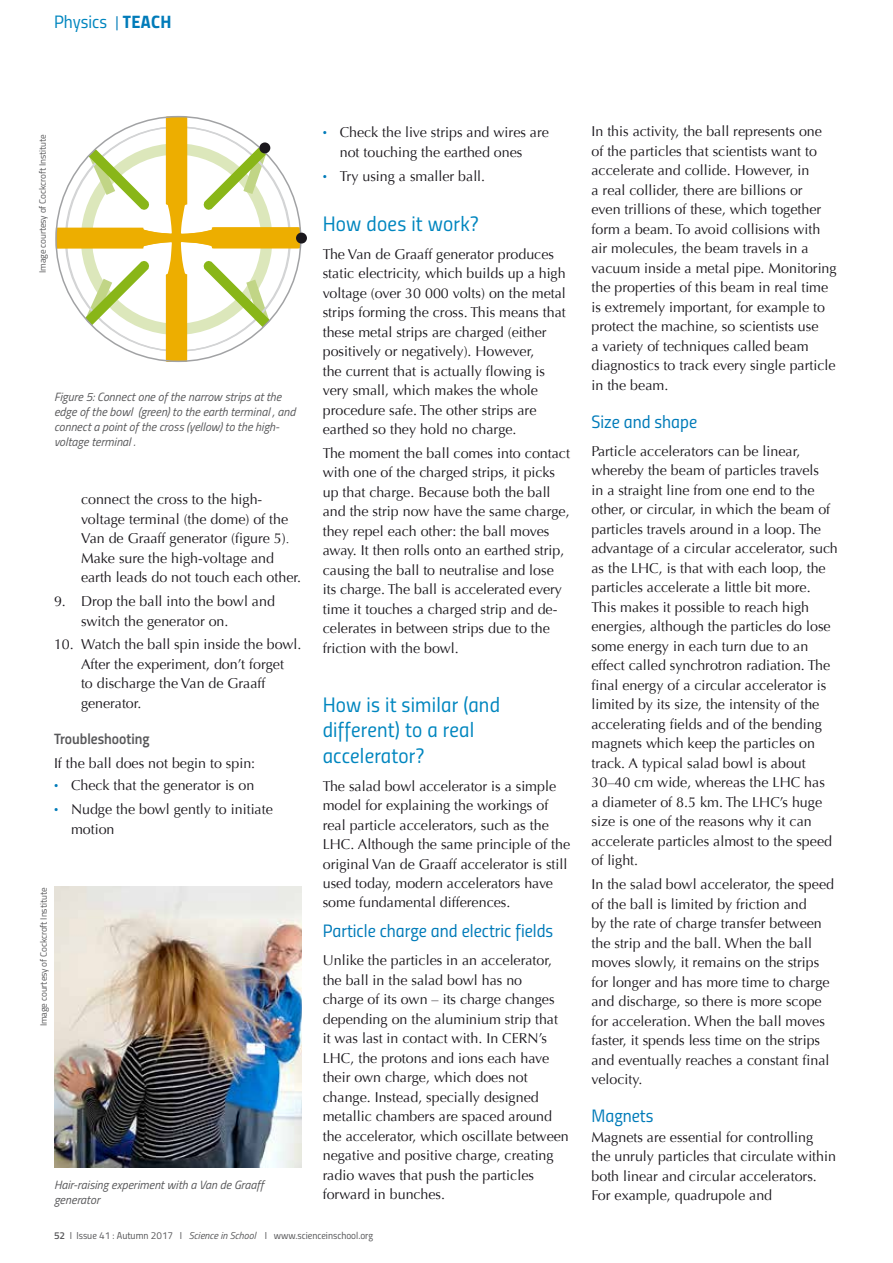
<style>
.page{position:relative;width:893px;height:1263px;background:#fff}
.page>*{position:absolute;margin:0;border:0;box-sizing:border-box;transform-origin:0 0}
.t1{font:21px/25.2px "Titillium Regular Upright";letter-spacing:.01em;color:#0086bf}
.t2{font:18px "Titillium Regular Upright";color:#007bb9}
.t3{font:18px "Titillium Regular Upright";color:#0086bf}
.t4{font:15px "Titillium Semibold Upright";color:#58585a}
.t5{font:14.25px/19.5px "Optima";color:#1a171c}
.t6{font:italic 12px/15px "Titillium Web";color:#58585a}
.t7{font:10.05px "Titillium Regular Upright";color:#58585a}
.t8{font:9.15px "Titillium Web";letter-spacing:-.01em;color:#58585a}
.s1{font-size:15px;color:#007bb9}
.s2{font-family:"Titillium Bold Upright";color:#007bb9}
.s3{font-family:"Times New Roman"}
.s4{font-weight:900;color:#007bb9}
.s5{font-family:"Titillium Semibold Upright"}
.s6{font-family:"Titillium Web";font-style:italic}
</style>
<div class="page">
<img style="left:54px;top:886px;width:247px;height:281px">
<svg style="left:56px;top:117px;width:243px;height:245px"></svg>
<svg style="left:202px;top:117px;width:97px;height:94px"></svg>
<svg style="left:56px;top:117px;width:95px;height:94px"></svg>
<svg style="left:202px;top:259px;width:98px;height:102px"></svg>
<svg style="left:56px;top:259px;width:95px;height:102px"></svg>
<div style="left:296px;top:233px;width:11px;height:11px;background:#1a171c;border-radius:50%"></div>
<div style="left:259px;top:142px;width:11px;height:11px;background:#1a171c;border-radius:50%"></div>
<p class="t3" style="left:54px;top:9px;width:119px">Physics <span class="s1">|</span> <span class="s2">TEACH</span></p>
<p class="t8" style="left:36px;top:273px;width:140px;rotate:-90deg">Image courtesy of Cockcroft Institute</p>
<p class="t6" style="left:54px;top:389px;width:243px">Figure 5: Connect one of the narrow strips at the edge of the bowl (green) to the earth terminal , and connect a point of the cross (yellow) to the high&shy;voltage terminal .</p>
<p class="t5" style="left:81px;top:490px;width:222px">connect the cross to the high&shy;voltage terminal (the dome) of the Van de Graaff generator (figure 5)<span class="s3">.<br></span>Make sure the high-voltage and earth leads do not touch each other.</p>
<p class="t5" style="left:81px;top:592px;width:195px;text-indent:-27px">9. Drop the ball into the bowl and switch the generator on.</p>
<p class="t5" style="left:81px;top:635px;width:222px;text-indent:-27px">10. Watch the ball spin inside the bowl.<br>After the experiment, don’t forget<br>to discharge the Van de Graaff generator.</p>
<p class="t4" style="left:54px;top:728px;width:97px">Troubleshooting</p>
<p class="t5" style="left:54px;top:753px;width:203px;line-height:21.6px">If the ball does not begin to spin: <span class="s4">·</span> Check that the generator is on</p>
<p class="t5" style="left:71px;top:800px;width:203px;text-indent:-17px"><span class="s4">·</span> Nudge the bowl gently to initiate motion</p>
<p class="t8" style="left:37px;top:1026px;width:140px;rotate:-90deg">Image courtesy of Cockcroft Institute</p>
<p class="t6" style="left:54px;top:1177px;width:211px">Hair-raising experiment with a Van de Graaff generator</p>
<p class="t5" style="left:340px;top:123px;width:211px;text-indent:-17px"><span class="s4">·</span> Check the live strips and wires are not touching the earthed ones</p>
<p class="t5" style="left:323px;top:167px;width:164px"><span class="s4">·</span> Try using a smaller ball.</p>
<h1 class="t1" style="left:323px;top:209px;width:157px">How does it work?</h1>
<p class="t5" style="left:323px;top:244px;width:245px">The Van de Graaff generator produces static electricity, which builds up a high voltage (over 30 000 volts) on the metal strips forming the cross. This means that these metal strips are charged (either positively or negatively). However,<br>the current that is actually flowing is very small, which makes the whole procedure safe. The other strips are earthed so they hold no charge.</p>
<p class="t5" style="left:323px;top:443px;width:249px">The moment the ball comes into contact with one of the charged strips, it picks up that charge. Because both the ball and the strip now have the same charge, they repel each other: the ball moves away. It then rolls onto an earthed strip, causing the ball to neutralise and lose its charge. The ball is accelerated every time it touches a charged strip and de&shy;celerates in between strips due to the friction with the bowl.</p>
<h1 class="t1" style="left:323px;top:691px;width:179px">How is it similar (and different) to a real accelerator?</h1>
<p class="t5" style="left:323px;top:776px;width:249px">The salad bowl accelerator is a simple model for explaining the workings of real particle accelerators, such as the LHC. Although the same principle of the original Van de Graaff accelerator is still used today, modern accelerators have some fundamental differences.</p>
<p class="t2" style="left:323px;top:917px;width:232px">Particle charge and electric fields</p>
<p class="t5" style="left:323px;top:951px;width:248px">Unlike the particles in an accelerator, the ball in the salad bowl has no<br>charge of its own – its charge changes depending on the aluminium strip that it was last in contact with. In CERN’s LHC, the protons and ions each have their own charge, which does not change. Instead, specially designed metallic chambers are spaced around the accelerator, which oscillate between negative and positive charge, creating radio waves that push the particles forward in bunches.</p>
<p class="t7" style="left:54px;top:1228px;width:321px"><span class="s5">52</span> I Issue 41 : Autumn 2017 I <span class="s6">Science in School</span> I www.scienceinschool.org</p>
<p class="t5" style="left:591px;top:122px;width:247px">In this activity, the ball represents one of the particles that scientists want to accelerate and collide. However, in<br>a real collider, there are billions or<br>even trillions of these, which together form a beam. To avoid collisions with air molecules, the beam travels in a vacuum inside a metal pipe. Monitoring the properties of this beam in real time is extremely important, for example to protect the machine, so scientists use<br>a variety of techniques called beam diagnostics to track every single particle in the beam.</p>
<p class="t2" style="left:591px;top:408px;width:107px">Size and shape</p>
<p class="t5" style="left:591px;top:442px;width:248px">Particle accelerators can be linear, whereby the beam of particles travels<br>in a straight line from one end to the other, or circular, in which the beam of particles travels around in a loop. The advantage of a circular accelerator, such as the LHC, is that with each loop, the particles accelerate a little bit more.<br>This makes it possible to reach high energies, although the particles do lose some energy in each turn due to an effect called synchrotron radiation. The final energy of a circular accelerator is limited by its size, the intensity of the accelerating fields and of the bending magnets which keep the particles on track. A typical salad bowl is about 30–40 cm wide, whereas the LHC has<br>a diameter of 8.5 km. The LHC’s huge size is one of the reasons why it can accelerate particles almost to the speed of light.</p>
<p class="t5" style="left:591px;top:875px;width:244px">In the salad bowl accelerator, the speed of the ball is limited by friction and<br>by the rate of charge transfer between the strip and the ball. When the ball moves slowly, it remains on the strips for longer and has more time to charge and discharge, so there is more scope for acceleration. When the ball moves faster, it spends less time on the strips and eventually reaches a constant final velocity.</p>
<p class="t2" style="left:591px;top:1103px;width:63px">Magnets</p>
<p class="t5" style="left:591px;top:1127px;width:246px">Magnets are essential for controlling<br>the unruly particles that circulate within both linear and circular accelerators.<br>For example, quadrupole and</p>
</div>
